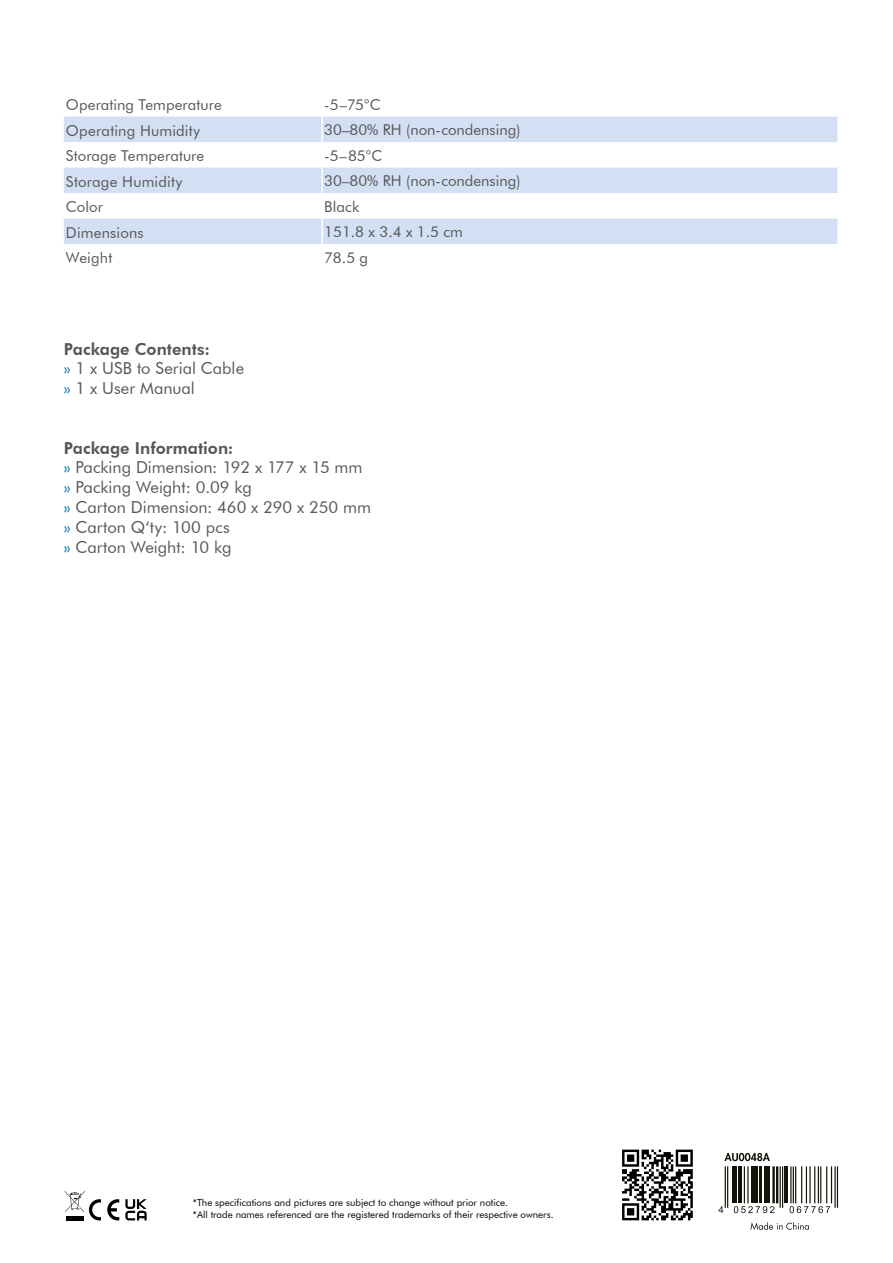
<style>
.page{position:relative;width:893px;height:1263px;background:#fff}
.page>*{position:absolute;margin:0;border:0;box-sizing:border-box;transform-origin:0 0}
.t1{font:16.5px/19.8px "Futura BT";color:#575756}
.t2{font:15px "Futura BT";letter-spacing:.005em;color:#575756}
.t3{font:9.75px/11.7px "Futura BT";color:#000}
.s1{font-family:"DIN Alternate";font-weight:700}
.s2{font-weight:800}
.s3{color:#006eb8}
</style>
<div class="page">
<svg style="left:65px;top:1191px;width:36px;height:29px"></svg>
<svg style="left:107px;top:1199px;width:12px;height:21px"></svg>
<svg style="left:125px;top:1199px;width:22px;height:21px"></svg>
<svg style="left:622px;top:1149px;width:71px;height:71px"></svg>
<svg style="left:724px;top:1153px;width:46px;height:8px"></svg>
<svg style="left:750px;top:1222px;width:59px;height:8px"></svg>
<svg style="left:718px;top:1206px;width:5px;height:7px"></svg>
<svg style="left:734px;top:1206px;width:40px;height:7px"></svg>
<svg style="left:789px;top:1206px;width:41px;height:7px"></svg>
<hr style="left:727px;top:1166px;width:1px;height:42px;background:#121309">
<hr style="left:725px;top:1166px;width:1px;height:42px;background:#121309">
<hr style="left:732px;top:1166px;width:2px;height:37px;background:#121309">
<hr style="left:735px;top:1166px;width:2px;height:37px;background:#121309">
<hr style="left:738px;top:1166px;width:3px;height:37px;background:#121309">
<hr style="left:747px;top:1166px;width:1px;height:37px;background:#121309">
<hr style="left:744px;top:1166px;width:1px;height:37px;background:#121309">
<hr style="left:751px;top:1166px;width:2px;height:37px;background:#121309">
<hr style="left:754px;top:1166px;width:4px;height:37px;background:#121309">
<hr style="left:759px;top:1166px;width:3px;height:37px;background:#121309">
<hr style="left:764px;top:1166px;width:1px;height:37px;background:#121309">
<hr style="left:766px;top:1166px;width:4px;height:37px;background:#121309">
<hr style="left:776px;top:1166px;width:2px;height:37px;background:#121309">
<hr style="left:772px;top:1166px;width:3px;height:37px;background:#121309">
<hr style="left:782px;top:1166px;width:1px;height:42px;background:#121309">
<hr style="left:780px;top:1166px;width:1px;height:42px;background:#121309">
<hr style="left:784px;top:1166px;width:4px;height:37px;background:#121309">
<hr style="left:837px;top:1166px;width:1px;height:42px;background:#121309">
<hr style="left:834px;top:1166px;width:2px;height:42px;background:#121309">
<hr style="left:831px;top:1166px;width:1px;height:37px;background:#121309">
<hr style="left:826px;top:1166px;width:1px;height:37px;background:#121309">
<hr style="left:820px;top:1166px;width:1px;height:37px;background:#121309">
<hr style="left:818px;top:1166px;width:1px;height:37px;background:#121309">
<hr style="left:814px;top:1166px;width:1px;height:37px;background:#121309">
<hr style="left:809px;top:1166px;width:2px;height:37px;background:#121309">
<hr style="left:806px;top:1166px;width:1px;height:37px;background:#121309">
<hr style="left:801px;top:1166px;width:1px;height:37px;background:#121309">
<hr style="left:795px;top:1166px;width:1px;height:37px;background:#121309">
<hr style="left:793px;top:1166px;width:1px;height:37px;background:#121309">
<hr style="left:790px;top:1166px;width:1px;height:37px;background:#121309">
<svg style="left:64px;top:117px;width:773px;height:127px;fill:#d3dff3"></svg>
<hr style="left:321px;top:117px;width:2px;height:25px;background:#fff">
<hr style="left:321px;top:142px;width:2px;height:26px;background:#fff">
<hr style="left:321px;top:168px;width:2px;height:25px;background:#fff">
<hr style="left:321px;top:193px;width:2px;height:26px;background:#fff">
<hr style="left:321px;top:219px;width:2px;height:25px;background:#fff">
<p class="t2" style="left:66px;top:96px;width:157px">Operating Temperature</p>
<p class="t2" style="left:324px;top:96px;width:58px">-5–75<span class="s1">°</span>C</p>
<p class="t2" style="left:66px;top:121px;width:136px">Operating Humidity</p>
<p class="t2" style="left:324px;top:120px;width:198px">30–80% RH (non-condensing)</p>
<p class="t2" style="left:66px;top:147px;width:140px">Storage Temperature</p>
<p class="t2" style="left:324px;top:147px;width:60px">-5–85<span class="s1">°</span>C</p>
<p class="t2" style="left:66px;top:172px;width:118px">Storage Humidity</p>
<p class="t2" style="left:324px;top:171px;width:198px">30–80% RH (non-condensing)</p>
<p class="t2" style="left:66px;top:198px;width:39px">Color</p>
<p class="t2" style="left:324px;top:198px;width:37px">Black</p>
<p class="t2" style="left:66px;top:223px;width:79px">Dimensions</p>
<p class="t2" style="left:324px;top:222px;width:140px">151.8 x 3.4 x 1.5 cm</p>
<p class="t2" style="left:66px;top:249px;width:48px">Weight</p>
<p class="t2" style="left:324px;top:249px;width:45px">78.5 g</p>
<p class="t1" style="left:64px;top:339px;width:182px"><span class="s2">Package Contents:<br></span><span class="s3">»</span> 1 x USB to Serial Cable <span class="s3">»</span> 1 x User Manual</p>
<p class="t1" style="left:64px;top:438px;width:309px"><span class="s2">Package Information:<br></span><span class="s3">»</span> Packing Dimension: 192 x 177 x 15 mm <span class="s3">»</span> Packing Weight: 0.09 kg<br><span class="s3">»</span> Carton Dimension: 460 x 290 x 250 mm <span class="s3">»</span> Carton Q‘ty: 100 pcs<br><span class="s3">»</span> Carton Weight: 10 kg</p>
<p class="t3" style="left:193px;top:1196px;width:362px">*The specifications and pictures are subject to change without prior notice.<br>*All trade names referenced are the registered trademarks of their respective owners.</p>
</div>
